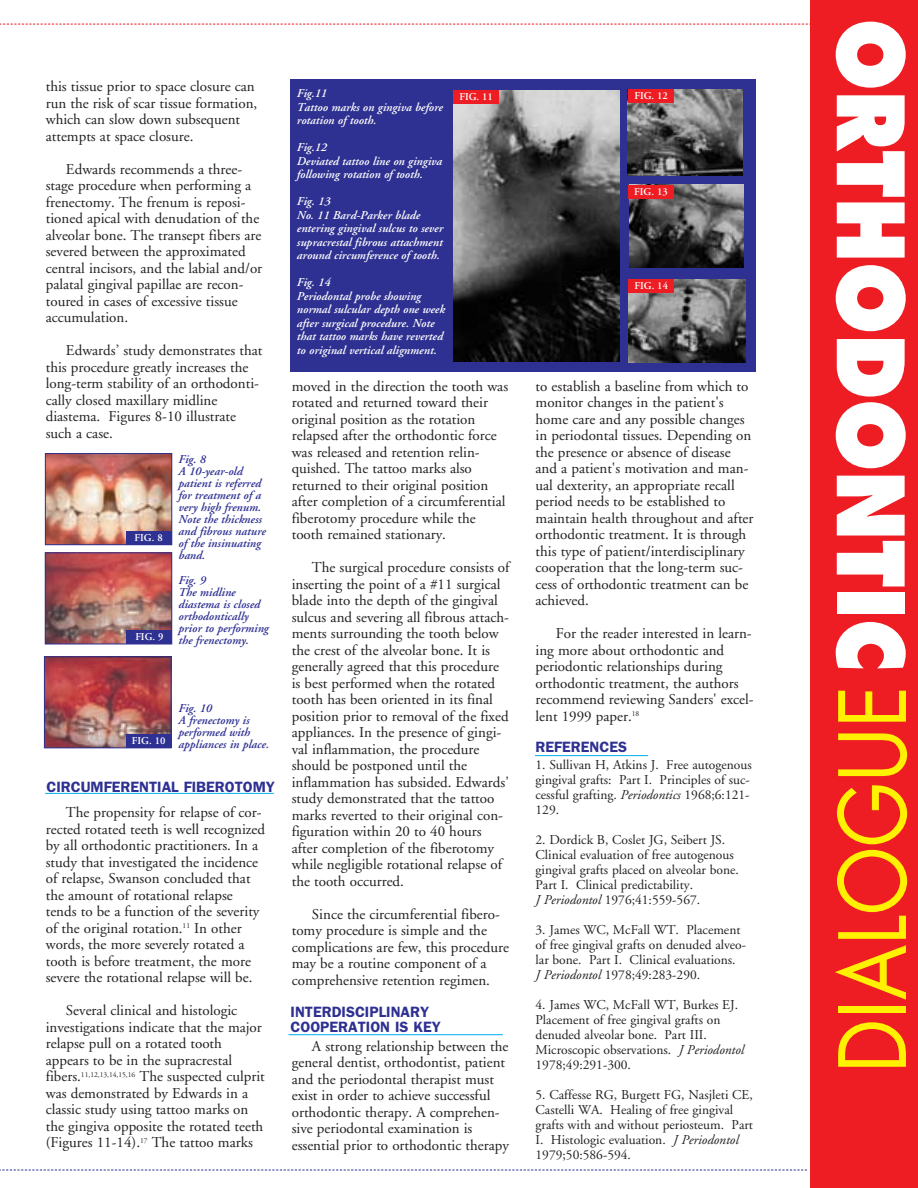
<style>
.page{position:relative;width:918px;height:1188px;background:#fff}
.page>*{position:absolute;margin:0;border:0;box-sizing:border-box;transform-origin:0 0}
.t1{font:800 90px "Futura";color:#fff;scale:.88 1}
.t2{font:90px "Futura";color:#fff101;scale:.88 1}
.t3{font:15px/16.5px "Adobe Garamond";color:#231f20}
.t4{font:600 15px/15px "Franklin Gothic";color:#2e3092}
.t5{font:13.5px/15px "Adobe Garamond";color:#231f20}
.t6{font:italic 600 12px/13.5px "Adobe Garamond";color:#fff}
.t7{font:italic 600 12px/12px "Adobe Garamond";color:#2e3092}
.t8{font:600 10.5px "Adobe Garamond";color:#fff}
.s1{font-style:italic}
</style>
<div class="page">
<svg style="left:0;top:24px;width:810px;height:1px"></svg>
<svg style="left:0;top:1170px;width:807px;height:1px"></svg>
<div style="left:810px;top:0;width:108px;height:1187px;background:#ee1d23"></div>
<img style="left:47px;top:455px;width:123px;height:88px">
<div style="left:45px;top:453px;width:127px;height:92px;border:1px solid #2e3092"></div>
<img style="left:47px;top:554px;width:123px;height:88px">
<div style="left:45px;top:552px;width:127px;height:92px;border:1px solid #2e3092"></div>
<img style="left:46px;top:658px;width:123px;height:88px">
<div style="left:44px;top:656px;width:127px;height:92px;border:1px solid #2e3092"></div>
<hr style="left:45px;top:793px;width:229px;height:1px;background:#00aeef">
<div style="left:290px;top:79px;width:466px;height:292px;background:#2e3092"></div>
<img style="left:454px;top:90px;width:165px;height:272px">
<img style="left:629px;top:185px;width:114px;height:82px">
<img style="left:629px;top:280px;width:116px;height:82px">
<img style="left:628px;top:89px;width:115px;height:86px">
<hr style="left:288px;top:1034px;width:215px;height:1px;background:#00aeef">
<div style="left:126px;top:531px;width:45px;height:13px;background:#2e3092"></div>
<div style="left:127px;top:631px;width:45px;height:13px;background:#2e3092"></div>
<div style="left:126px;top:734px;width:45px;height:14px;background:#2e3092"></div>
<div style="left:453px;top:90px;width:46px;height:13px;background:#ee1d23"></div>
<div style="left:629px;top:89px;width:45px;height:14px;background:#ee1d23"></div>
<div style="left:628px;top:185px;width:46px;height:14px;background:#ee1d23"></div>
<div style="left:629px;top:279px;width:45px;height:13px;background:#ee1d23"></div>
<hr style="left:535px;top:755px;width:113px;height:1px;background:#00aeef">
<p class="t3" style="left:46px;top:80px;width:213px">this tissue prior to space closure can run the risk of scar tissue formation, which can slow down subsequent attempts at space closure.</p>
<p class="t3" style="left:46px;top:162px;width:218px;text-indent:20px">Edwards recommends a three&shy;stage procedure when performing a frenectomy. The frenum is reposi&shy;tioned apical with denudation of the alveolar bone. The transept fibers are severed between the approximated central incisors, and the labial and/or palatal gingival papillae are recon&shy;toured in cases of excessive tissue accumulation.</p>
<p class="t3" style="left:46px;top:344px;width:218px;text-indent:20px">Edwards’ study demonstrates that this procedure greatly increases the long-term stability of an orthodonti&shy;cally closed maxillary midline diastema. Figures 8-10 illustrate such a case.</p>
<p class="t8" style="left:135px;top:533px;width:30px">FIG. 8</p>
<p class="t8" style="left:135px;top:633px;width:30px">FIG. 9</p>
<p class="t7" style="left:178px;top:454px;width:89px">Fig. 8<br>A 10-year-old patient is referred for treatment of a very high frenum.<br>Note the thickness and fibrous nature of the insinuating band.</p>
<p class="t7" style="left:178px;top:576px;width:92px">Fig. 9<br>The midline diastema is closed orthodontically prior to performing the frenectomy.</p>
<p class="t7" style="left:178px;top:703px;width:92px">Fig. 10<br>A frenectomy is performed with appliances in place.</p>
<p class="t4" style="left:47px;top:780px;width:230px">CIRCUMFERENTIAL FIBEROTOMY</p>
<p class="t8" style="left:132px;top:737px;width:35px">FIG. 10</p>
<p class="t3" style="left:46px;top:806px;width:221px;text-indent:20px">The propensity for relapse of cor&shy;rected rotated teeth is well recognized by all orthodontic practitioners. In a study that investigated the incidence of relapse, Swanson concluded that the amount of rotational relapse tends to be a function of the severity of the original rotation.<sup>11</sup> In other words, the more severely rotated a tooth is before treatment, the more severe the rotational relapse will be.</p>
<p class="t3" style="left:46px;top:1004px;width:221px;text-indent:20px">Several clinical and histologic investigations indicate that the major relapse pull on a rotated tooth appears to be in the supracrestal fibers.<sup>11,12,13,14,15,16</sup> The suspected culprit was demonstrated by Edwards in a classic study using tattoo marks on the gingiva opposite the rotated teeth (Figures 11-14).<sup>17</sup> The tattoo marks</p>
<p class="t6" style="left:297px;top:88px;width:147px">Fig.11<br>Tattoo marks on gingiva before rotation of tooth.</p>
<p class="t6" style="left:297px;top:142px;width:147px">Fig.12<br>Deviated tattoo line on gingiva following rotation of tooth.</p>
<p class="t6" style="left:297px;top:196px;width:148px">Fig. 13<br>No. 11 Bard-Parker blade entering gingival sulcus to sever supracrestal fibrous attachment around circumference of tooth.</p>
<p class="t6" style="left:297px;top:277px;width:150px">Fig. 14<br>Periodontal probe showing normal sulcular depth one week after surgical procedure. Note that tattoo marks have reverted to original vertical alignment.</p>
<p class="t8" style="left:459px;top:92px;width:35px">FIG. 11</p>
<p class="t8" style="left:634px;top:92px;width:35px">FIG. 12</p>
<p class="t8" style="left:634px;top:187px;width:35px">FIG. 13</p>
<p class="t8" style="left:635px;top:281px;width:35px">FIG. 14</p>
<p class="t3" style="left:292px;top:379px;width:218px">moved in the direction the tooth was rotated and returned toward their original position as the rotation relapsed after the orthodontic force was released and retention relin&shy;quished. The tattoo marks also returned to their original position after completion of a circumferential fiberotomy procedure while the tooth remained stationary.</p>
<p class="t3" style="left:292px;top:561px;width:219px;text-indent:20px">The surgical procedure consists of inserting the point of a #11 surgical blade into the depth of the gingival sulcus and severing all fibrous attach&shy;ments surrounding the tooth below the crest of the alveolar bone. It is generally agreed that this procedure is best performed when the rotated tooth has been oriented in its final position prior to removal of the fixed appliances. In the presence of gingi&shy;val inflammation, the procedure should be postponed until the inflammation has subsided. Edwards' study demonstrated that the tattoo marks reverted to their original con&shy;figuration within 20 to 40 hours after completion of the fiberotomy while negligible rotational relapse of the tooth occurred.</p>
<p class="t3" style="left:292px;top:907px;width:219px;text-indent:20px">Since the circumferential fibero&shy;tomy procedure is simple and the complications are few, this procedure may be a routine component of a comprehensive retention regimen.</p>
<p class="t4" style="left:291px;top:1006px;width:152px">INTERDISCIPLINARY<br>COOPERATION IS KEY</p>
<p class="t3" style="left:292px;top:1039px;width:219px;text-indent:20px">A strong relationship between the general dentist, orthodontist, patient and the periodontal therapist must exist in order to achieve successful orthodontic therapy. A comprehen&shy;sive periodontal examination is essential prior to orthodontic therapy</p>
<p class="t3" style="left:536px;top:379px;width:219px">to establish a baseline from which to monitor changes in the patient's home care and any possible changes in periodontal tissues. Depending on the presence or absence of disease and a patient's motivation and man&shy;ual dexterity, an appropriate recall period needs to be established to maintain health throughout and after orthodontic treatment. It is through this type of patient/interdisciplinary cooperation that the long-term suc&shy;cess of orthodontic treatment can be achieved.</p>
<p class="t3" style="left:536px;top:627px;width:220px;text-indent:20px">For the reader interested in learn&shy;ing more about orthodontic and periodontic relationships during orthodontic treatment, the authors recommend reviewing Sanders' excel&shy;lent 1999 paper.<sup>18</sup></p>
<p class="t4" style="left:536px;top:741px;width:93px">REFERENCES</p>
<p class="t5" style="left:536px;top:758px;width:218px">1. Sullivan H, Atkins J. Free autogenous gingival grafts: Part I. Principles of suc&shy;cessful grafting. <span class="s1">Periodontics</span> 1968;6:121- 129.</p>
<p class="t5" style="left:536px;top:833px;width:205px">2. Dordick B, Coslet JG, Seibert JS.<br>Clinical evaluation of free autogenous gingival grafts placed on alveolar bone.<br>Part I. Clinical predictability.<br><span class="s1">J Periodontol</span> 1976;41:559-567.</p>
<p class="t5" style="left:536px;top:923px;width:212px">3. James WC, McFall WT. Placement of free gingival grafts on denuded alveo&shy;lar bone. Part I. Clinical evaluations.<br><span class="s1">J Periodontol</span> 1978;49:283-290.</p>
<p class="t5" style="left:536px;top:998px;width:210px">4. James WC, McFall WT, Burkes EJ.<br>Placement of free gingival grafts on denuded alveolar bone. Part III.<br>Microscopic observations. <span class="s1">J Periodontol<br></span>1978;49:291-300.</p>
<p class="t5" style="left:536px;top:1088px;width:219px">5. Caffesse RG, Burgett FG, Nasjleti CE, Castelli WA. Healing of free gingival grafts with and without periosteum. Part I. Histologic evaluation. <span class="s1">J Periodontol </span>1979;50:586-594.</p>
<h1 class="t1" style="left:910px;top:19px;width:743px;rotate:90deg">ORTHODONTIC</h1>
<h1 class="t2" style="left:831px;top:1073px;width:442px;rotate:-90deg">DIALOGUE</h1>
</div>
